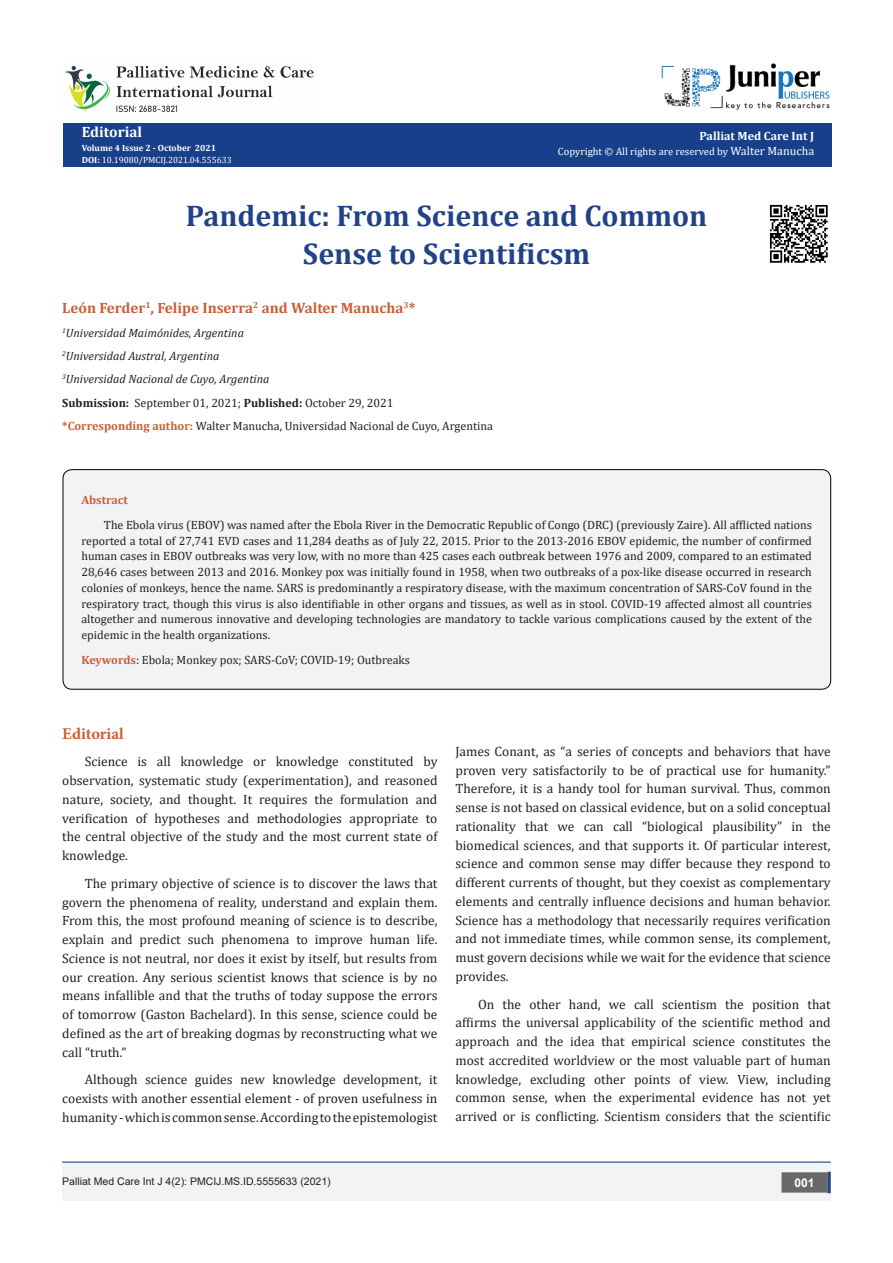
<style>
.page{position:relative;width:893px;height:1263px;background:#fff}
.page>*{position:absolute;margin:0;border:0;box-sizing:border-box;transform-origin:0 0}
.t1{font:700 30px/37.5px "Cambria";color:#214289;text-align:center}
.t2{font:700 16.5px "Minion Pro";color:#ca5f37}
.t3{font:700 15px "Cambria";color:#ca5f37}
.t4{font:700 15px "Cambria";color:#fff}
.t5{font:13.5px/18.8px "Cambria";color:#231f20;text-align:justify}
.t6{font:12px/15.8px "Cambria";color:#231f20;text-align:justify}
.t7{font:italic 12px "Cambria";color:#231f20}
.t8{font:700 12px "Cambria";color:#fff}
.t9{font:700 12px "Cambria";color:#ca5f37}
.t10{font:700 12px "Arial";color:#fff}
.t11{font:10.5px "Arial";color:#231f20}
.t12{font:10.5px "Cambria";color:#fff}
.t13{font:9px "Cambria";color:#fff}
.t14{font:700 9px "Cambria";color:#fff}
.s1{font-weight:700}
.s2{font-size:12px}
.s3{font-weight:700;color:#ca5f37}
</style>
<div class="page">
<div style="left:64px;top:123px;width:768px;height:43px;background:#183f89"></div>
<img style="left:662px;top:63px;width:168px;height:47px">
<div style="left:62px;top:1162px;width:769px;height:39px;background:#f2f3f4"></div>
<div style="left:782px;top:1173px;width:45px;height:19px;background:#68676a"></div>
<div style="left:781px;top:1172px;width:46px;height:20px;border:2px solid #68676a"></div>
<svg style="left:827px;top:1172px;width:4px;height:21px"></svg>
<hr style="left:62px;top:1161px;width:769px;height:2px;background:#253f8e">
<img style="left:65px;top:65px;width:249px;height:48px">
<img style="left:769px;top:204px;width:59px;height:59px">
<div style="left:63px;top:470px;width:768px;height:219px;background:#f2f3f4;border-radius:9px"></div>
<div style="left:63px;top:469px;width:768px;height:221px;border:1px solid #000;border-radius:9px"></div>
<p class="t4" style="left:82px;top:121px;width:62px">Editorial</p>
<p class="t14" style="left:82px;top:141px;width:136px">Volume 4 Issue 2 - October 2021</p>
<p class="t13" style="left:82px;top:154px;width:151px"><span class="s1">DOI:</span> 10.19080/PMCIJ.2021.04.555633</p>
<p class="t8" style="left:699px;top:128px;width:116px">Palliat Med Care Int J</p>
<p class="t12" style="left:558px;top:146px;width:258px">Copyright © All rights are reserved by <span class="s2">Walter Manucha</span></p>
<p class="t1" style="left:186px;top:196px;width:523px">Pandemic: From Science and Common<br>Sense to Scientificsm</p>
<p class="t3" style="left:62px;top:297px;width:355px">León Ferder<sup>1</sup>, Felipe Inserra<sup>2</sup> and Walter Manucha<sup>3</sup>*</p>
<p class="t7" style="left:62px;top:324px;width:183px"><sup>1</sup>Universidad Maimónides, Argentina</p>
<p class="t7" style="left:62px;top:347px;width:159px"><sup>2</sup>Universidad Austral, Argentina</p>
<p class="t7" style="left:62px;top:371px;width:209px"><sup>3</sup>Universidad Nacional de Cuyo, Argentina</p>
<p class="t6" style="left:62px;top:395px;width:333px"><span class="s1">Submission:</span> September 01, 2021; <span class="s1">Published:</span> October 29, 2021</p>
<p class="t6" style="left:62px;top:418px;width:432px"><span class="s3">*Corresponding author:</span> Walter Manucha, Universidad Nacional de Cuyo, Argentina</p>
<p class="t9" style="left:81px;top:491px;width:48px">Abstract</p>
<p class="t6" style="left:81px;top:517px;width:732px;text-indent:22px">The Ebola virus (EBOV) was named after the Ebola River in the Democratic Republic of Congo (DRC) (previously Zaire). All afflicted nations reported a total of 27,741 EVD cases and 11,284 deaths as of July 22, 2015. Prior to the 2013-2016 EBOV epidemic, the number of confirmed human cases in EBOV outbreaks was very low, with no more than 425 cases each outbreak between 1976 and 2009, compared to an estimated 28,646 cases between 2013 and 2016. Monkey pox was initially found in 1958, when two outbreaks of a pox-like disease occurred in research colonies of monkeys, hence the name. SARS is predominantly a respiratory disease, with the maximum concentration of SARS-CoV found in the respiratory tract, though this virus is also identifiable in other organs and tissues, as well as in stool. COVID-19 affected almost all countries altogether and numerous innovative and developing technologies are mandatory to tackle various complications caused by the extent of the epidemic in the health organizations.</p>
<p class="t6" style="left:81px;top:652px;width:330px"><span class="s3">Keywords</span>: Ebola; Monkey pox; SARS-CoV; COVID-19; Outbreaks</p>
<p class="t2" style="left:62px;top:722px;width:63px">Editorial</p>
<p class="t5" style="left:62px;top:752px;width:377px;text-indent:22px">Science is all knowledge or knowledge constituted by observation, systematic study (experimentation), and reasoned nature, society, and thought. It requires the formulation and verification of hypotheses and methodologies appropriate to the central objective of the study and the most current state of knowledge.</p>
<p class="t5" style="left:62px;top:874px;width:377px;text-indent:22px">The primary objective of science is to discover the laws that govern the phenomena of reality, understand and explain them.<br>From this, the most profound meaning of science is to describe, explain and predict such phenomena to improve human life.<br>Science is not neutral, nor does it exist by itself, but results from our creation. Any serious scientist knows that science is by no means infallible and that the truths of today suppose the errors of tomorrow (Gaston Bachelard). In this sense, science could be defined as the art of breaking dogmas by reconstructing what we call “truth.”</p>
<p class="t5" style="left:62px;top:1070px;width:377px;text-indent:22px">Although science guides new knowledge development, it coexists with another essential element - of proven usefulness in humanity - which is common sense. According to the epistemologist</p>
<p class="t5" style="left:455px;top:742px;width:377px">James Conant, as “a series of concepts and behaviors that have proven very satisfactorily to be of practical use for humanity.” Therefore, it is a handy tool for human survival. Thus, common sense is not based on classical evidence, but on a solid conceptual rationality that we can call “biological plausibility” in the biomedical sciences, and that supports it. Of particular interest, science and common sense may differ because they respond to different currents of thought, but they coexist as complementary elements and centrally influence decisions and human behavior.<br>Science has a methodology that necessarily requires verification and not immediate times, while common sense, its complement, must govern decisions while we wait for the evidence that science provides.</p>
<p class="t5" style="left:455px;top:994px;width:377px;text-indent:22px">On the other hand, we call scientism the position that affirms the universal applicability of the scientific method and approach and the idea that empirical science constitutes the most accredited worldview or the most valuable part of human knowledge, excluding other points of view. View, including common sense, when the experimental evidence has not yet arrived or is conflicting. Scientism considers that the scientific</p>
<p class="t11" style="left:62px;top:1174px;width:270px">Palliat Med Care Int J 4(2): PMCIJ.MS.ID.5555633 (2021)</p>
<p class="t10" style="left:794px;top:1174px;width:22px">001</p>
</div>
